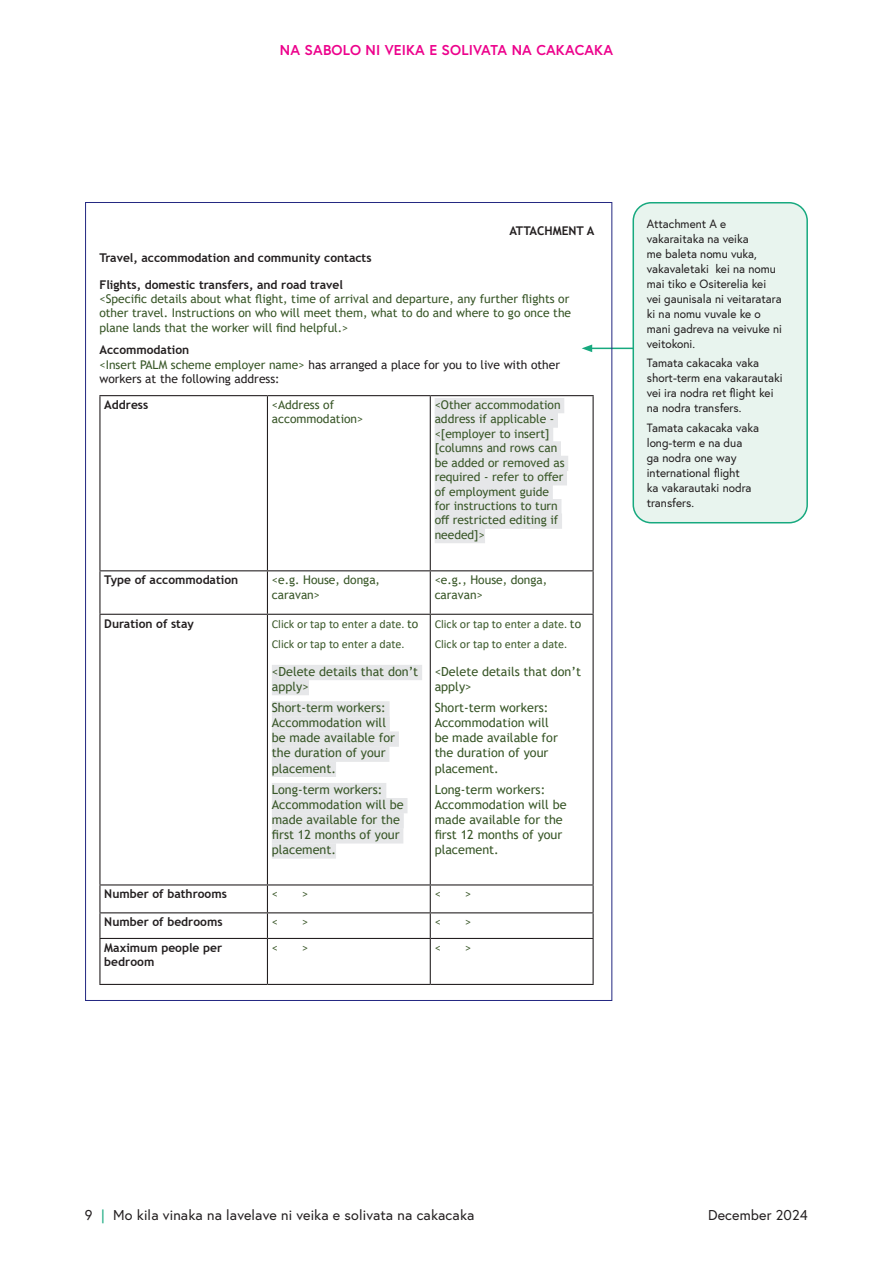
<style>
.page{position:relative;width:893px;height:1263px;background:#fff}
.page>*{position:absolute;margin:0;border:0;box-sizing:border-box;transform-origin:0 0}
.t1{font:14.25px "Europa";letter-spacing:.01em;color:#231f20}
.t2{font:700 14.25px "Europa";letter-spacing:.01em;color:#ed028c}
.t3{font:12.6px/15.1px "Trebuchet MS";color:#395728}
.t4{font:12px/14.4px "Trebuchet MS";color:#395728}
.t5{font:12px/15px "Europa";color:#231f20}
.t6{font:700 12px/14.4px "Trebuchet MS";color:#231f20}
.t7{font:12px/14.4px "Trebuchet MS";color:#231f20}
.t8{font:12px/20.7px "Calibri";color:#395728}
.s1{color:#395728}
.s2{font-family:"Trebuchet MS"}
.s3{color:#17a97f}
</style>
<div class="page">
<hr style="left:590px;top:348px;width:134px;height:1px;background:#17a97f">
<svg style="left:582px;top:344px;width:10px;height:8px"></svg>
<div style="left:633px;top:203px;width:174px;height:320px;background:#e8f4ee;border-radius:18px"></div>
<hr style="left:99px;top:395px;width:168px;height:1px;background:#231f20">
<hr style="left:99px;top:396px;width:1px;height:174px;background:#231f20">
<hr style="left:267px;top:395px;width:163px;height:1px;background:#231f20">
<hr style="left:267px;top:396px;width:1px;height:174px;background:#231f20">
<hr style="left:430px;top:395px;width:164px;height:1px;background:#231f20">
<hr style="left:430px;top:396px;width:1px;height:174px;background:#231f20">
<hr style="left:593px;top:396px;width:1px;height:174px;background:#231f20">
<hr style="left:99px;top:570px;width:168px;height:1px;background:#231f20">
<hr style="left:99px;top:571px;width:1px;height:43px;background:#231f20">
<hr style="left:267px;top:570px;width:163px;height:1px;background:#231f20">
<hr style="left:267px;top:571px;width:1px;height:43px;background:#231f20">
<hr style="left:430px;top:570px;width:164px;height:1px;background:#231f20">
<hr style="left:430px;top:571px;width:1px;height:43px;background:#231f20">
<hr style="left:593px;top:571px;width:1px;height:43px;background:#231f20">
<hr style="left:99px;top:614px;width:168px;height:1px;background:#231f20">
<hr style="left:99px;top:615px;width:1px;height:269px;background:#231f20">
<hr style="left:267px;top:614px;width:163px;height:1px;background:#231f20">
<hr style="left:267px;top:615px;width:1px;height:269px;background:#231f20">
<hr style="left:430px;top:614px;width:164px;height:1px;background:#231f20">
<hr style="left:430px;top:615px;width:1px;height:269px;background:#231f20">
<hr style="left:593px;top:615px;width:1px;height:269px;background:#231f20">
<hr style="left:99px;top:884px;width:168px;height:1px;background:#231f20">
<hr style="left:267px;top:884px;width:163px;height:1px;background:#231f20">
<hr style="left:430px;top:884px;width:164px;height:1px;background:#231f20">
<hr style="left:99px;top:912px;width:168px;height:1px;background:#231f20">
<svg style="left:99px;top:885px;width:1px;height:53px"></svg>
<hr style="left:267px;top:912px;width:163px;height:1px;background:#231f20">
<svg style="left:267px;top:885px;width:1px;height:53px"></svg>
<hr style="left:430px;top:912px;width:164px;height:1px;background:#231f20">
<svg style="left:430px;top:885px;width:1px;height:53px"></svg>
<svg style="left:593px;top:885px;width:1px;height:53px"></svg>
<hr style="left:99px;top:938px;width:168px;height:1px;background:#231f20">
<hr style="left:99px;top:939px;width:1px;height:45px;background:#231f20">
<hr style="left:267px;top:938px;width:163px;height:1px;background:#231f20">
<hr style="left:267px;top:939px;width:1px;height:45px;background:#231f20">
<hr style="left:430px;top:938px;width:164px;height:1px;background:#231f20">
<hr style="left:430px;top:939px;width:1px;height:45px;background:#231f20">
<hr style="left:593px;top:939px;width:1px;height:45px;background:#231f20">
<hr style="left:99px;top:984px;width:168px;height:1px;background:#231f20">
<hr style="left:267px;top:984px;width:163px;height:1px;background:#231f20">
<hr style="left:430px;top:984px;width:164px;height:1px;background:#231f20">
<div style="left:435px;top:398px;width:129px;height:15px;background:#e6e7e9"></div>
<div style="left:435px;top:412px;width:123px;height:16px;background:#e6e7e9"></div>
<div style="left:435px;top:427px;width:118px;height:15px;background:#e6e7e9"></div>
<div style="left:435px;top:441px;width:126px;height:16px;background:#e6e7e9"></div>
<div style="left:435px;top:456px;width:133px;height:15px;background:#e6e7e9"></div>
<div style="left:435px;top:470px;width:132px;height:15px;background:#e6e7e9"></div>
<div style="left:435px;top:485px;width:118px;height:15px;background:#e6e7e9"></div>
<div style="left:435px;top:499px;width:126px;height:15px;background:#e6e7e9"></div>
<div style="left:435px;top:513px;width:127px;height:16px;background:#e6e7e9"></div>
<div style="left:435px;top:528px;width:50px;height:15px;background:#e6e7e9"></div>
<div style="left:272px;top:665px;width:150px;height:15px;background:#e6e7e9"></div>
<div style="left:272px;top:680px;width:37px;height:15px;background:#e6e7e9"></div>
<div style="left:272px;top:701px;width:118px;height:15px;background:#e6e7e9"></div>
<div style="left:272px;top:716px;width:118px;height:16px;background:#e6e7e9"></div>
<div style="left:272px;top:731px;width:127px;height:16px;background:#e6e7e9"></div>
<div style="left:272px;top:746px;width:117px;height:16px;background:#e6e7e9"></div>
<div style="left:272px;top:762px;width:64px;height:15px;background:#e6e7e9"></div>
<div style="left:272px;top:783px;width:114px;height:15px;background:#e6e7e9"></div>
<div style="left:272px;top:798px;width:135px;height:15px;background:#e6e7e9"></div>
<div style="left:272px;top:813px;width:132px;height:15px;background:#e6e7e9"></div>
<div style="left:272px;top:828px;width:131px;height:15px;background:#e6e7e9"></div>
<div style="left:272px;top:843px;width:64px;height:16px;background:#e6e7e9"></div>
<div style="left:632px;top:202px;width:176px;height:321px;border:2px solid #17a97f;border-radius:18px"></div>
<p class="t2" style="left:280px;top:40px;width:335px">NA SABOLO NI VEIKA E SOLIVATA NA CAKACAKA</p>
<h3 class="t6" style="left:509px;top:223px;width:86px">ATTACHMENT A</h3>
<h4 class="t6" style="left:99px;top:250px;width:274px">Travel, accommodation and community contacts</h4>
<p class="t6" style="left:99px;top:277px;width:245px">Flights, domestic transfers, and road travel</p>
<p class="t4" style="left:99px;top:291px;width:473px">&lt;Specific details about what flight, time of arrival and departure, any further flights or other travel. Instructions on who will meet them, what to do and where to go once the plane lands that the worker will find helpful.&gt;</p>
<p class="t6" style="left:99px;top:343px;width:91px">Accommodation</p>
<p class="t7" style="left:99px;top:357px;width:462px"><span class="s1">&lt;Insert PALM scheme employer name&gt;</span> has arranged a place for you to live with other workers at the following address:</p>
<p class="t6" style="left:104px;top:397px;width:46px">Address</p>
<p class="t4" style="left:272px;top:397px;width:93px">&lt;Address of accommodation&gt;</p>
<p class="t4" style="left:435px;top:397px;width:131px">&lt;Other accommodation address if applicable - &lt;[employer to insert] [columns and rows can be added or removed as required - refer to offer of employment guide for instructions to turn off restricted editing if needed]&gt;</p>
<p class="t6" style="left:104px;top:573px;width:136px">Type of accommodation</p>
<p class="t4" style="left:272px;top:572px;width:110px">&lt;e.g. House, donga, caravan&gt;</p>
<p class="t4" style="left:435px;top:572px;width:114px">&lt;e.g., House, donga, caravan&gt;</p>
<p class="t6" style="left:104px;top:616px;width:91px">Duration of stay</p>
<p class="t8" style="left:272px;top:613px;width:148px">Click or tap to enter a date. <span class="s2">to<br></span>Click or tap to enter a date.</p>
<p class="t3" style="left:272px;top:664px;width:148px">&lt;Delete details that don’t apply&gt;</p>
<p class="t3" style="left:272px;top:700px;width:125px">Short-term workers:<br>Accommodation will be made available for the duration of your placement.</p>
<p class="t3" style="left:272px;top:782px;width:133px">Long-term workers:<br>Accommodation will be made available for the first 12 months of your placement.</p>
<p class="t8" style="left:435px;top:613px;width:148px">Click or tap to enter a date. <span class="s2">to<br></span>Click or tap to enter a date.</p>
<p class="t3" style="left:435px;top:664px;width:148px">&lt;Delete details that don’t apply&gt;</p>
<p class="t3" style="left:435px;top:700px;width:125px">Short-term workers:<br>Accommodation will be made available for the duration of your placement.</p>
<p class="t3" style="left:435px;top:782px;width:133px">Long-term workers:<br>Accommodation will be made available for the first 12 months of your placement.</p>
<p class="t6" style="left:104px;top:887px;width:124px">Number of bathrooms</p>
<p class="t4" style="left:272px;top:887px;width:8px">&lt;</p>
<p class="t4" style="left:302px;top:887px;width:8px">&gt;</p>
<p class="t4" style="left:435px;top:887px;width:8px">&lt;</p>
<p class="t4" style="left:465px;top:887px;width:8px">&gt;</p>
<p class="t6" style="left:104px;top:915px;width:120px">Number of bedrooms</p>
<p class="t4" style="left:272px;top:914px;width:8px">&lt;</p>
<p class="t4" style="left:302px;top:914px;width:8px">&gt;</p>
<p class="t4" style="left:435px;top:914px;width:8px">&lt;</p>
<p class="t4" style="left:465px;top:914px;width:8px">&gt;</p>
<p class="t6" style="left:104px;top:940px;width:119px">Maximum people per bedroom</p>
<p class="t4" style="left:272px;top:940px;width:8px">&lt;</p>
<p class="t4" style="left:302px;top:940px;width:8px">&gt;</p>
<p class="t4" style="left:435px;top:940px;width:8px">&lt;</p>
<p class="t4" style="left:465px;top:940px;width:8px">&gt;</p>
<p class="t5" style="left:647px;top:216px;width:137px">Attachment A e vakaraitaka na veika<br>me baleta nomu vuka, vakavaletaki kei na nomu mai tiko e Ositerelia kei vei gaunisala ni veitaratara ki na nomu vuvale ke o mani gadreva na veivuke ni veitokoni.</p>
<p class="t5" style="left:647px;top:355px;width:137px">Tamata cakacaka vaka short-term ena vakarautaki vei ira nodra ret flight kei na nodra transfers.</p>
<p class="t5" style="left:647px;top:420px;width:114px">Tamata cakacaka vaka long-term e na dua<br>ga nodra one way international flight<br>ka vakarautaki nodra transfers.</p>
<p class="t1" style="left:85px;top:1205px;width:391px">9 <span class="s3">|</span> Mo kila vinaka na lavelave ni veika e solivata na cakacaka</p>
<p class="t1" style="left:708px;top:1205px;width:101px">December 2024</p>
</div>
